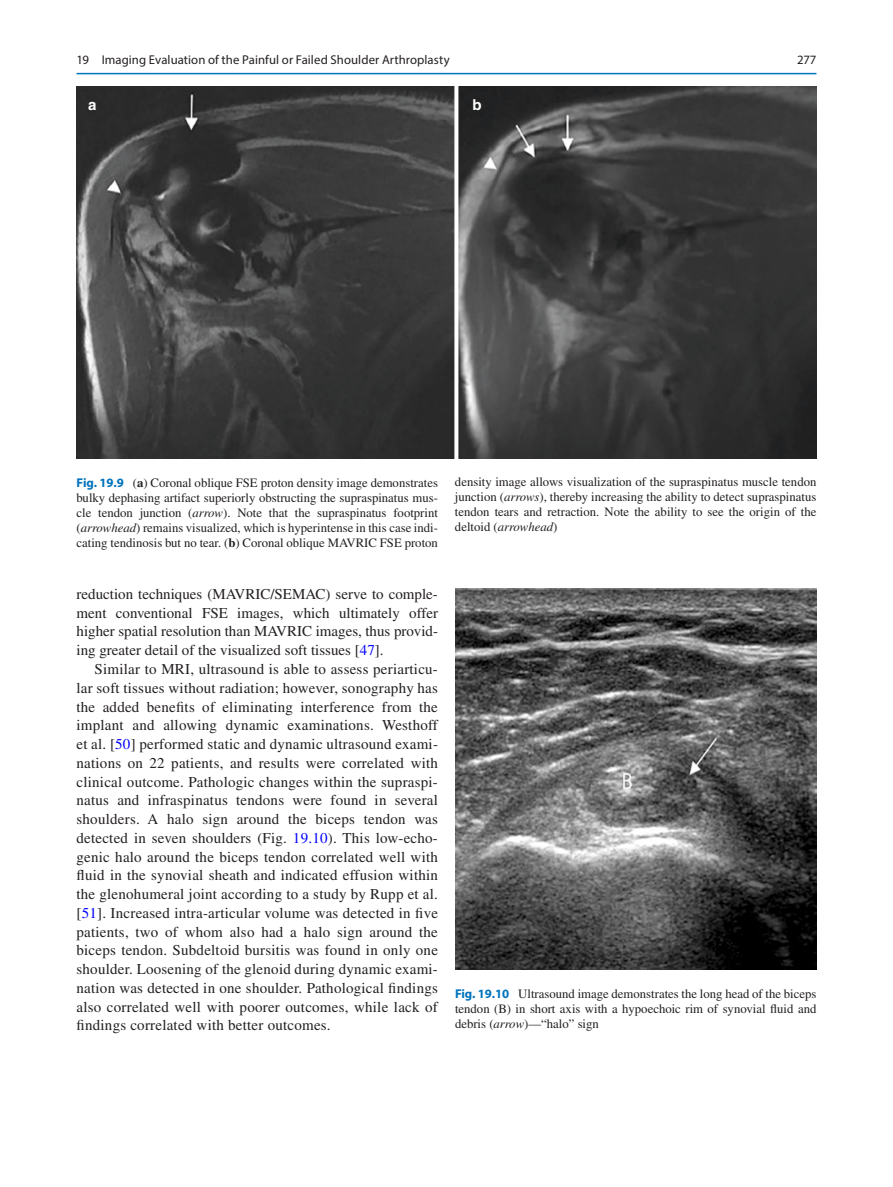
<style>
.page{position:relative;width:893px;height:1187px;background:#fff}
.page>*{position:absolute;margin:0;border:0;box-sizing:border-box;transform-origin:0 0}
.t1{font:15px/18.8px "Times LT Std";letter-spacing:.01em;color:#231f20;text-align:justify}
.t2{font:700 15px "Helvetica";color:#fff}
.t3{font:12.75px/15px "Times LT Std";color:#231f20;text-align:justify}
.t4{font:12.75px "Myriad Pro Regular 3";letter-spacing:.005em;color:#231f20}
.t5{font:12.75px "Myriad Pro";color:#231f20}
.s1{font-family:"Myriad Pro";font-weight:700;color:#0073bc}
.s2{font-weight:700}
.s3{font-style:italic}
.s4{color:#00f}
</style>
<div class="page">
<img style="left:77px;top:87px;width:739px;height:371px">
<img style="left:455px;top:588px;width:361px;height:381px">
<hr style="left:77px;top:73px;width:739px;height:1px;background:#0073bc">
<p class="t4" style="left:77px;top:52px;width:375px">19 Imaging Evaluation of the Painful or Failed Shoulder Arthroplasty</p>
<p class="t2" style="left:88px;top:95px;width:10px">a</p>
<p class="t2" style="left:472px;top:95px;width:11px">b</p>
<p class="t5" style="left:797px;top:52px;width:21px">277</p>
<p class="t3" style="left:77px;top:475px;width:363px"><span class="s1">Fig. 19.9</span> (<span class="s2">a</span>) Coronal oblique FSE proton density image demonstrates bulky dephasing artifact superiorly obstructing the supraspinatus mus&shy;cle tendon junction (<span class="s3">arrow</span>). Note that the supraspinatus footprint (<span class="s3">arrowhead</span>) remains visualized, which is hyperintense in this case indi&shy;cating tendinosis but no tear. (<span class="s2">b</span>) Coronal oblique MAVRIC FSE proton</p>
<p class="t3" style="left:455px;top:474px;width:363px">density image allows visualization of the supraspinatus muscle tendon junction (<span class="s3">arrows</span>), thereby increasing the ability to detect supraspinatus tendon tears and retraction. Note the ability to see the origin of the deltoid (<span class="s3">arrowhead</span>)</p>
<p class="t1" style="left:77px;top:584px;width:363px">reduction techniques (MAVRIC/SEMAC) serve to comple&shy;ment conventional FSE images, which ultimately offer higher spatial resolution than MAVRIC images, thus provid&shy;ing greater detail of the visualized soft tissues [<span class="s4">47</span>].</p>
<p class="t1" style="left:77px;top:659px;width:363px;text-indent:18px">Similar to MRI, ultrasound is able to assess periarticu&shy;lar soft tissues without radiation; however, sonography has the added benefits of eliminating interference from the implant and allowing dynamic examinations. Westhoff et al. [<span class="s4">50</span>] performed static and dynamic ultrasound exami&shy;nations on 22 patients, and results were correlated with clinical outcome. Pathologic changes within the supraspi&shy;natus and infraspinatus tendons were found in several shoulders. A halo sign around the biceps tendon was detected in seven shoulders (Fig. <span class="s4">19.10</span>). This low-echo&shy;genic halo around the biceps tendon correlated well with fluid in the synovial sheath and indicated effusion within the glenohumeral joint according to a study by Rupp et al. [<span class="s4">51</span>]. Increased intra-articular volume was detected in five patients, two of whom also had a halo sign around the biceps tendon. Subdeltoid bursitis was found in only one shoulder. Loosening of the glenoid during dynamic exami&shy;nation was detected in one shoulder. Pathological findings also correlated well with poorer outcomes, while lack of findings correlated with better outcomes.</p>
<p class="t3" style="left:455px;top:986px;width:363px"><span class="s1">Fig. 19.10</span> Ultrasound image demonstrates the long head of the biceps tendon (B) in short axis with a hypoechoic rim of synovial fluid and debris (<span class="s3">arrow</span>)—“halo” sign</p>
</div>
